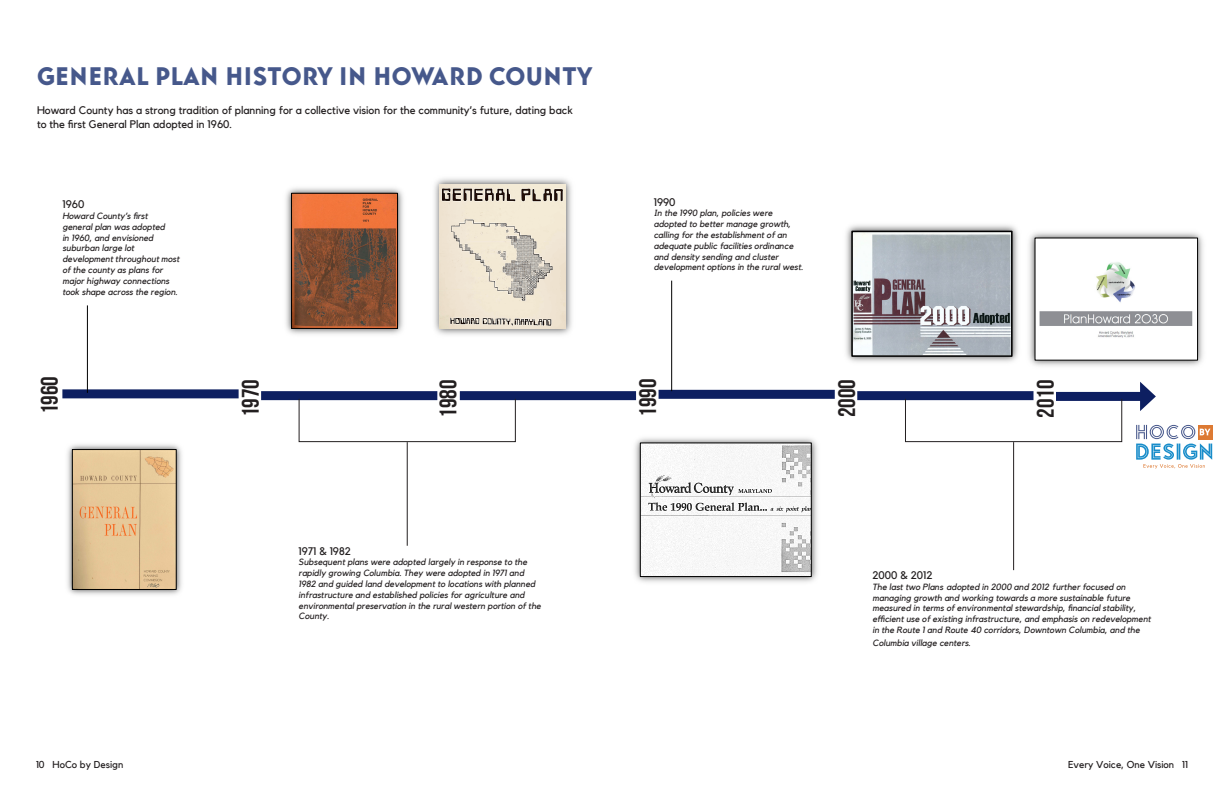
<style>
.page{position:relative;width:1224px;height:792px;background:#fff}
.page>*{position:absolute;margin:0;border:0;box-sizing:border-box;transform-origin:0 0}
.Headers{font:25px "Baro";color:#46588b}
.t1{font:700 24px "Bebas Neue";color:#231f20}
.t2{font:11px/13.2px "Kollektif";color:#231f20}
.t3{font:10px "Kollektif";color:#231f20}
.t4{font:italic 9px/10.8px "Kollektif";color:#231f20}
</style>
<div class="page">
<img style="left:67px;top:444px;width:115px;height:151px">
<img style="left:74px;top:451px;width:101px;height:137px">
<div style="left:72px;top:449px;width:105px;height:141px;border:1px solid #000"></div>
<div style="left:1056px;top:392px;width:90px;height:9px;background:#0d1f61"></div>
<svg style="left:1140px;top:382px;width:16px;height:29px"></svg>
<div style="left:261px;top:391px;width:176px;height:9px;background:#0d1f61"></div>
<div style="left:62px;top:389px;width:177px;height:9px;background:#0d1f61"></div>
<div style="left:460px;top:391px;width:176px;height:9px;background:#0d1f61"></div>
<div style="left:659px;top:390px;width:176px;height:9px;background:#0d1f61"></div>
<div style="left:857px;top:391px;width:177px;height:9px;background:#0d1f61"></div>
<hr style="left:87px;top:305px;width:1px;height:88px;background:#000">
<img style="left:286px;top:188px;width:117px;height:147px">
<img style="left:293px;top:195px;width:103px;height:132px">
<div style="left:291px;top:193px;width:107px;height:136px;border:1px solid #000"></div>
<img style="left:434px;top:178px;width:138px;height:157px">
<img style="left:440px;top:184px;width:126px;height:145px">
<div style="left:299px;top:398px;width:217px;height:44px;border:1px solid #231f20"></div>
<hr style="left:407px;top:442px;width:1px;height:104px;background:#231f20">
<img style="left:634px;top:438px;width:184px;height:145px">
<img style="left:642px;top:445px;width:168px;height:130px">
<div style="left:640px;top:443px;width:172px;height:134px;border:1px solid #000"></div>
<hr style="left:671px;top:281px;width:1px;height:110px;background:#000">
<img style="left:846px;top:225px;width:172px;height:137px">
<img style="left:854px;top:234px;width:156px;height:120px">
<div style="left:851px;top:231px;width:162px;height:126px;border:2px solid #000"></div>
<img style="left:1029px;top:232px;width:174px;height:134px">
<img style="left:1037px;top:240px;width:159px;height:119px">
<div style="left:1035px;top:238px;width:163px;height:123px;border:1px solid #000"></div>
<div style="left:905px;top:398px;width:217px;height:44px;border:1px solid #231f20"></div>
<hr style="left:1013px;top:442px;width:1px;height:128px;background:#231f20">
<svg style="left:1136px;top:425px;width:76px;height:44px"></svg>
<p class="Headers" style="left:37px;top:61px;width:557px">GENERAL PLAN HISTORY IN HOWARD COUNTY</p>
<p class="t2" style="left:37px;top:104px;width:537px">Howard County has a strong tradition of planning for a collective vision for the community’s future, dating back to the first General Plan adopted in 1960.</p>
<p class="t2" style="left:62px;top:198px;width:24px">1960</p>
<p class="t4" style="left:62px;top:211px;width:119px">Howard County’s first general plan was adopted<br>in 1960, and envisioned suburban large lot development throughout most of the county as plans for major highway connections took shape across the region.</p>
<p class="t2" style="left:654px;top:195px;width:23px">1990</p>
<p class="t4" style="left:654px;top:208px;width:151px">In the 1990 plan, policies were adopted to better manage growth, calling for the establishment of an adequate public facilities ordinance and density sending and cluster development options in the rural west.</p>
<p class="t1" style="left:36px;top:414px;width:40px;rotate:-90deg">1960</p>
<p class="t1" style="left:237px;top:417px;width:40px;rotate:-90deg">1970</p>
<p class="t1" style="left:435px;top:418px;width:40px;rotate:-90deg">1980</p>
<p class="t1" style="left:635px;top:417px;width:40px;rotate:-90deg">1990</p>
<p class="t1" style="left:834px;top:417px;width:40px;rotate:-90deg">2000</p>
<p class="t1" style="left:1032px;top:418px;width:40px;rotate:-90deg">2010</p>
<p class="t2" style="left:299px;top:544px;width:54px">1971 &amp; 1982</p>
<p class="t4" style="left:299px;top:557px;width:244px">Subsequent plans were adopted largely in response to the rapidly growing Columbia. They were adopted in 1971 and 1982 and guided land development to locations with planned infrastructure and established policies for agriculture and environmental preservation in the rural western portion of the County.</p>
<p class="t2" style="left:872px;top:569px;width:62px">2000 &amp; 2012</p>
<p class="t4" style="left:872px;top:581px;width:280px">The last two Plans―adopted in 2000 and 2012―further focused on managing growth and working towards a more sustainable future measured in terms of environmental stewardship, financial stability, efficient use of existing infrastructure, and emphasis on redevelopment in the Route 1 and Route 40 corridors, Downtown Columbia, and the</p>
<p class="t4" style="left:872px;top:638px;width:100px">Columbia village centers.</p>
<p class="t3" style="left:36px;top:759px;width:89px">10 HoCo by Design</p>
<p class="t3" style="left:1068px;top:759px;width:121px">Every Voice, One Vision 11</p>
</div>
